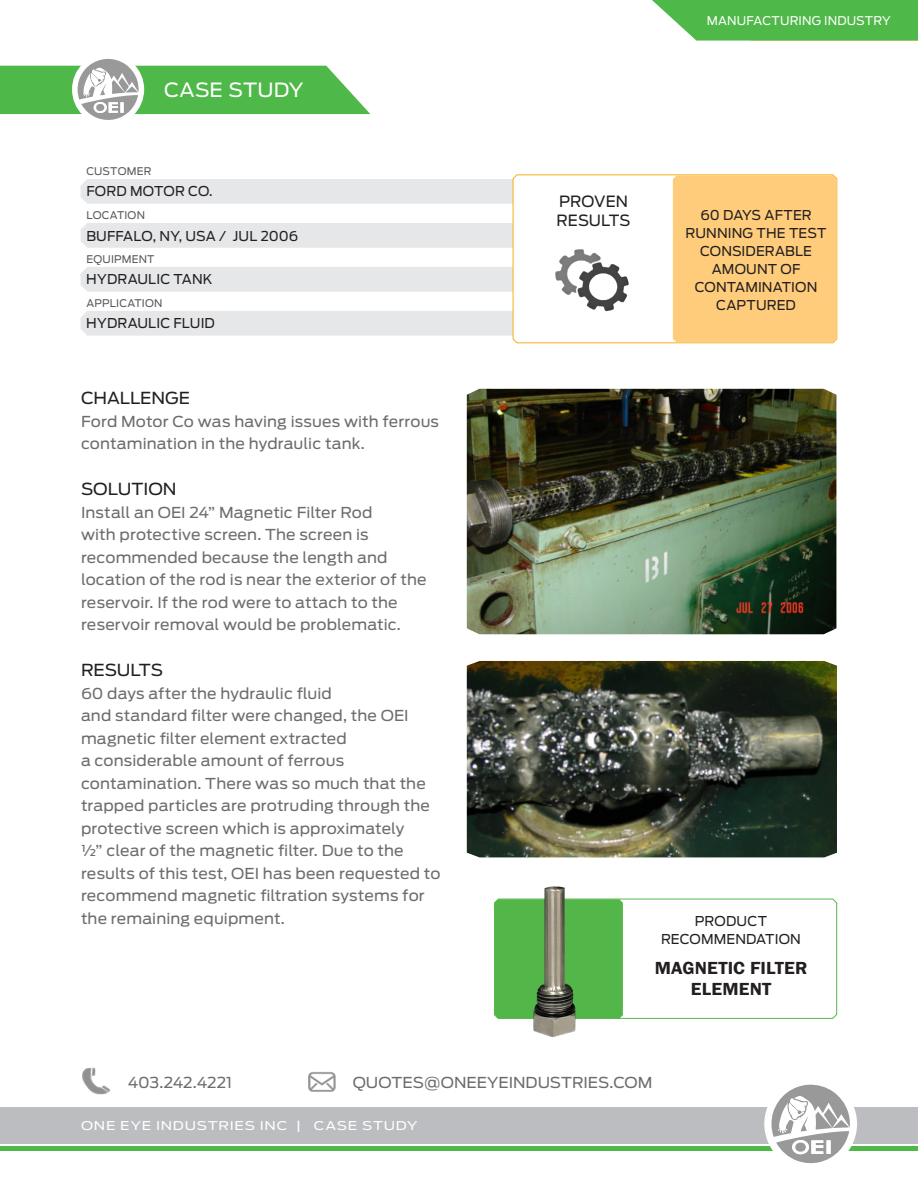
<style>
.page{position:relative;width:918px;height:1188px;background:#fff}
.page>*{position:absolute;margin:0;border:0;box-sizing:border-box;transform-origin:0 0}
.t1{font:19.5px "Antenna";letter-spacing:.005em;color:#fff;scale:1.05 1}
.t2{font:600 18px "Franklin Gothic";letter-spacing:.005em;color:#231f20;scale:1.05 1}
.t3{font:16.5px "Antenna";letter-spacing:-.005em;color:#231f20;scale:1.05 1}
.t4{font:15.45px/18.5px "Antenna";color:#231f20}
.t5{font:15px/22.5px "Antenna";letter-spacing:.005em;color:#6c6d70;scale:1.05 1}
.t6{font:15px "Antenna";letter-spacing:-.015em;color:#6c6d70;scale:1.05 1}
.t7{font:13.5px/18px "Antenna";letter-spacing:.01em;color:#231f20;text-align:center}
.t8{font:12px "Antenna";letter-spacing:.055em;color:#fff;scale:1.2 1}
.t9{font:12px "Antenna";letter-spacing:.02em;color:#fff}
.t10{font:10.5px "Antenna";letter-spacing:.015em;color:#57585a}
</style>
<div class="page">
<img style="left:82px;top:1067px;width:29px;height:28px">
<img style="left:308px;top:1072px;width:28px;height:20px">
<div style="left:0;top:1107px;width:918px;height:37px;background:#bcbdc0"></div>
<hr style="left:0;top:1147px;width:918px;height:4px;background:#4eb848">
<div style="left:764px;top:1078px;width:93px;height:92px;background:#fff;border-radius:50%"></div>
<svg style="left:771px;top:1084px;width:79px;height:80px"></svg>
<svg style="left:0;top:59px;width:370px;height:61px"></svg>
<div style="left:80px;top:267px;width:432px;height:25px;background:#e6e7e9"></div>
<div style="left:80px;top:311px;width:432px;height:25px;background:#e6e7e9"></div>
<div style="left:81px;top:179px;width:431px;height:25px;background:#e6e7e9"></div>
<div style="left:81px;top:223px;width:431px;height:25px;background:#e6e7e9"></div>
<svg style="left:512px;top:174px;width:322px;height:169px"></svg>
<div style="left:673px;top:175px;width:164px;height:168px;background:#fecc7b"></div>
<img style="left:547px;top:238px;width:89px;height:85px">
<svg style="left:652px;top:0;width:266px;height:41px;background:#5ebe58"></svg>
<img style="left:467px;top:389px;width:369px;height:245px">
<img style="left:467px;top:661px;width:370px;height:196px">
<svg style="left:642px;top:898px;width:195px;height:121px"></svg>
<img style="left:494px;top:886px;width:148px;height:152px">
<h1 class="t1" style="left:164px;top:78px;width:134px">CASE STUDY</h1>
<p class="t10" style="left:87px;top:165px;width:66px">CUSTOMER</p>
<p class="t10" style="left:87px;top:208px;width:60px">LOCATION</p>
<p class="t7" style="left:86px;top:182px;width:128px">FORD MOTOR CO.</p>
<p class="t7" style="left:86px;top:227px;width:213px">BUFFALO, NY, USA / JUL 2006</p>
<p class="t10" style="left:86px;top:253px;width:70px">EQUIPMENT</p>
<p class="t10" style="left:86px;top:297px;width:78px">APPLICATION</p>
<p class="t7" style="left:86px;top:270px;width:128px">HYDRAULIC TANK</p>
<p class="t7" style="left:86px;top:314px;width:130px">HYDRAULIC FLUID</p>
<p class="t3" style="left:81px;top:389px;width:105px">CHALLENGE</p>
<p class="t5" style="left:81px;top:410px;width:343px">Ford Motor Co was having issues with ferrous contamination in the hydraulic tank.</p>
<p class="t3" style="left:81px;top:479px;width:93px">SOLUTION</p>
<p class="t5" style="left:81px;top:501px;width:331px">Install an OEI 24” Magnetic Filter Rod<br>with protective screen. The screen is recommended because the length and location of the rod is near the exterior of the reservoir. If the rod were to attach to the reservoir removal would be problematic.</p>
<p class="t3" style="left:81px;top:660px;width:80px">RESULTS</p>
<p class="t5" style="left:81px;top:682px;width:240px">60 days after the hydraulic fluid</p>
<p class="t5" style="left:81px;top:705px;width:314px">and standard filter were changed, the OEI</p>
<p class="t5" style="left:81px;top:727px;width:344px">magnetic filter element extracted<br>a considerable amount of ferrous contamination. There was so much that the trapped particles are protruding through the protective screen which is approximately<br>½” clear of the magnetic filter. Due to the results of this test, OEI has been requested to recommend magnetic filtration systems for the remaining equipment.</p>
<p class="t9" style="left:707px;top:13px;width:186px">MANUFACTURING INDUSTRY</p>
<p class="t9" style="left:762px;top:13px;width:61px">MILITARY</p>
<p class="t4" style="left:557px;top:192px;width:75px">PROVEN<br>RESULTS</p>
<p class="t7" style="left:686px;top:206px;width:143px">60 DAYS AFTER<br>RUNNING THE TEST<br>CONSIDERABLE<br>AMOUNT OF<br>CONTAMINATION<br>CAPTURED</p>
<p class="t7" style="left:695px;top:912px;width:74px">PRODUCT</p>
<p class="t7" style="left:661px;top:930px;width:141px">RECOMMENDATION</p>
<p class="t2" style="left:655px;top:957px;width:147px">MAGNETIC FILTER</p>
<p class="t2" style="left:691px;top:978px;width:78px">ELEMENT</p>
<p class="t6" style="left:128px;top:1073px;width:101px">403.242.4221</p>
<p class="t5" style="left:353px;top:1071px;width:287px">QUOTES@ONEEYEINDUSTRIES.COM</p>
<p class="t8" style="left:81px;top:1119px;width:282px">ONE EYE INDUSTRIES INC | CASE STUDY</p>
</div>
